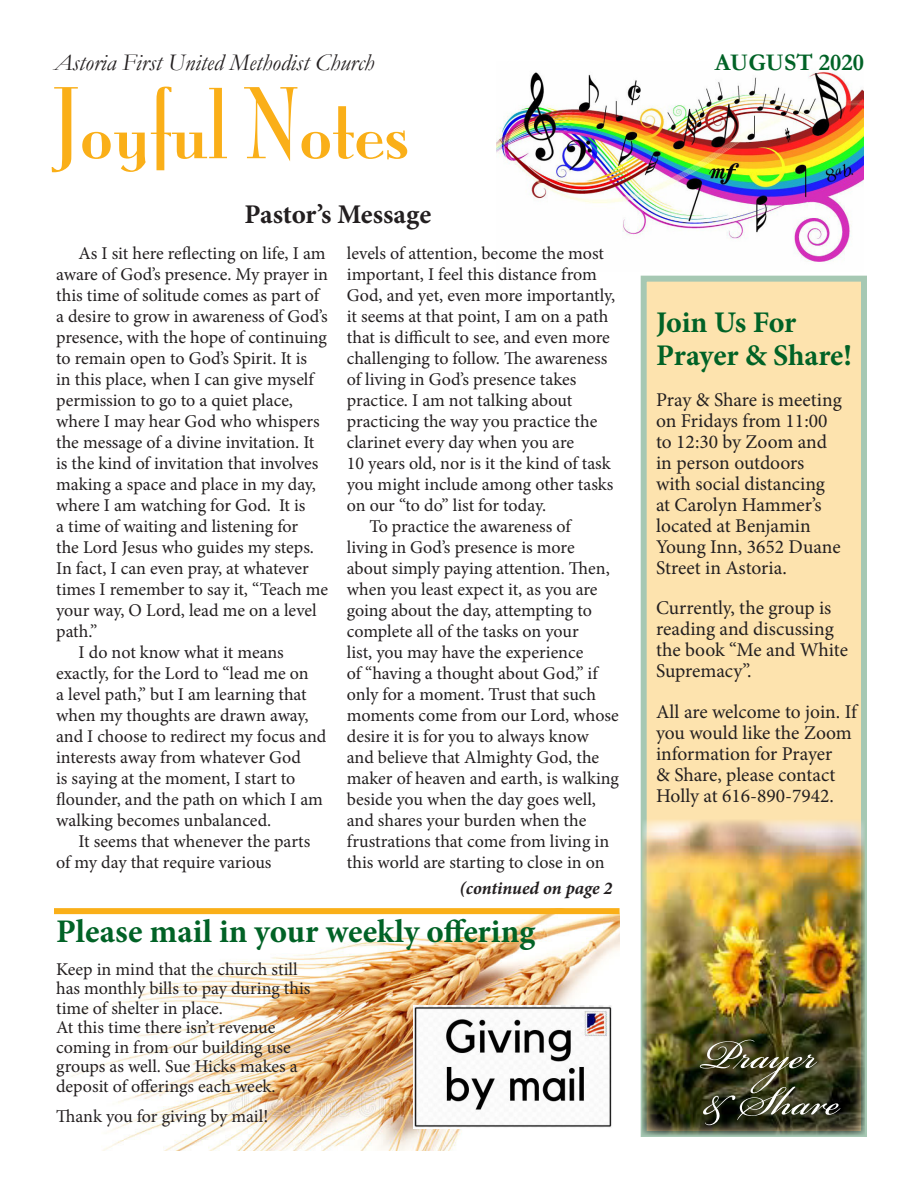
<style>
.page{position:relative;width:918px;height:1188px;background:#fff}
.page>*{position:absolute;margin:0;border:0;box-sizing:border-box;transform-origin:0 0}
.t1{font:90px "Mona Lisa Solid ITCTT";color:#faaf18}
.t2{font:63px "Bickham Script Pro";color:#fff}
.t3{font:700 33px "Minion Pro";color:#016226}
.t4{font:700 30px "Minion Pro";letter-spacing:-.01em;color:#016226}
.t5{font:700 27px "Minion Pro";color:#231f20}
.t6{font:italic 24px "Garamond";color:#231f20}
.t7{font:700 24px "Garamond";color:#016226}
.t8{font:19.5px/21px "Minion Pro";letter-spacing:-.005em;color:#231f20}
.t9{font:18px/21px "Minion Pro";letter-spacing:-.005em;color:#231f20}
.t10{font:italic 700 18px "Minion Pro";letter-spacing:-.005em;color:#231f20}
</style>
<div class="page">
<img style="left:497px;top:71px;width:367px;height:191px">
<div style="left:641px;top:276px;width:226px;height:861px;background:#fde3ae"></div>
<img style="left:56px;top:914px;width:564px;height:236px">
<img style="left:413px;top:1006px;width:200px;height:123px">
<div style="left:54px;top:908px;width:566px;height:6px;background:#faaf18"></div>
<img style="left:642px;top:820px;width:223px;height:316px">
<p class="t6" style="left:54px;top:48px;width:322px">Astoria First United Methodist Church</p>
<p class="t7" style="left:715px;top:48px;width:151px">AUGUST 2020</p>
<p class="t1" style="left:53px;top:55px;width:357px">Joyful Notes</p>
<p class="t5" style="left:245px;top:195px;width:188px">Pastor’s Message</p>
<p class="t9" style="left:56px;top:243px;width:274px;text-indent:22px">As I sit here reflecting on life, I am aware of God’s presence. My prayer in this time of solitude comes as part of a desire to grow in awareness of God’s presence, with the hope of continuing to remain open to God’s Spirit. It is<br>in this place, when I can give myself permission to go to a quiet place, where I may hear God who whispers the message of a divine invitation. It is the kind of invitation that involves making a space and place in my day, where I am watching for God. It is<br>a time of waiting and listening for<br>the Lord Jesus who guides my steps.<br>In fact, I can even pray, at whatever times I remember to say it, “Teach me your way, O Lord, lead me on a level path.”</p>
<p class="t9" style="left:56px;top:642px;width:272px;text-indent:22px">I do not know what it means exactly, for the Lord to “lead me on<br>a level path,” but I am learning that when my thoughts are drawn away, and I choose to redirect my focus and interests away from whatever God<br>is saying at the moment, I start to flounder, and the path on which I am walking becomes unbalanced.</p>
<p class="t9" style="left:56px;top:831px;width:256px;text-indent:22px">It seems that whenever the parts of my day that require various</p>
<p class="t9" style="left:347px;top:243px;width:270px">levels of attention, become the most important, I feel this distance from God, and yet, even more importantly, it seems at that point, I am on a path that is difficult to see, and even more challenging to follow. The awareness of living in God’s presence takes practice. I am not talking about practicing the way you practice the clarinet every day when you are<br>10 years old, nor is it the kind of task you might include among other tasks on our “to do” list for today.</p>
<p class="t9" style="left:347px;top:516px;width:274px;text-indent:22px">To practice the awareness of<br>living in God’s presence is more about simply paying attention. Then, when you least expect it, as you are going about the day, attempting to complete all of the tasks on your<br>list, you may have the experience<br>of “having a thought about God,” if only for a moment. Trust that such moments come from our Lord, whose desire it is for you to always know and believe that Almighty God, the maker of heaven and earth, is walking beside you when the day goes well, and shares your burden when the frustrations that come from living in this world are starting to close in on</p>
<p class="t10" style="left:459px;top:876px;width:155px">(continued on page 2</p>
<p class="t3" style="left:56px;top:908px;width:481px">Please mail in your weekly offering</p>
<p class="t9" style="left:56px;top:959px;width:243px">Keep in mind that the church still</p>
<p class="t9" style="left:56px;top:978px;width:256px">has monthly bills to pay during this</p>
<p class="t9" style="left:56px;top:998px;width:168px">time of shelter in place.</p>
<p class="t9" style="left:56px;top:1017px;width:221px">At this time there isn’t revenue</p>
<p class="t9" style="left:56px;top:1037px;width:236px">coming in from our building use</p>
<p class="t9" style="left:56px;top:1056px;width:243px">groups as well. Sue Hicks makes a</p>
<p class="t9" style="left:56px;top:1076px;width:221px">deposit of offerings each week.</p>
<p class="t9" style="left:56px;top:1106px;width:214px">Thank you for giving by mail!</p>
<p class="t4" style="left:656px;top:302px;width:142px">Join Us For</p>
<p class="t4" style="left:656px;top:335px;width:197px">Prayer &amp; Share!</p>
<p class="t8" style="left:656px;top:389px;width:187px">Pray &amp; Share is meeting on Fridays from 11:00 to 12:30 by Zoom and in person outdoors with social distancing at Carolyn Hammer’s located at Benjamin<br>Young Inn, 3652 Duane<br>Street in Astoria.</p>
<p class="t8" style="left:656px;top:598px;width:193px">Currently, the group is reading and discussing the book “Me and White<br>Supremacy”.</p>
<p class="t8" style="left:656px;top:701px;width:202px">All are welcome to join. If you would like the Zoom information for Prayer<br>&amp; Share, please contact<br>Holly at 616-890-7942.</p>
<p class="t2" style="left:701px;top:1009px;width:119px">Prayer</p>
<p class="t2" style="left:701px;top:1056px;width:142px">&amp; Share</p>
</div>
